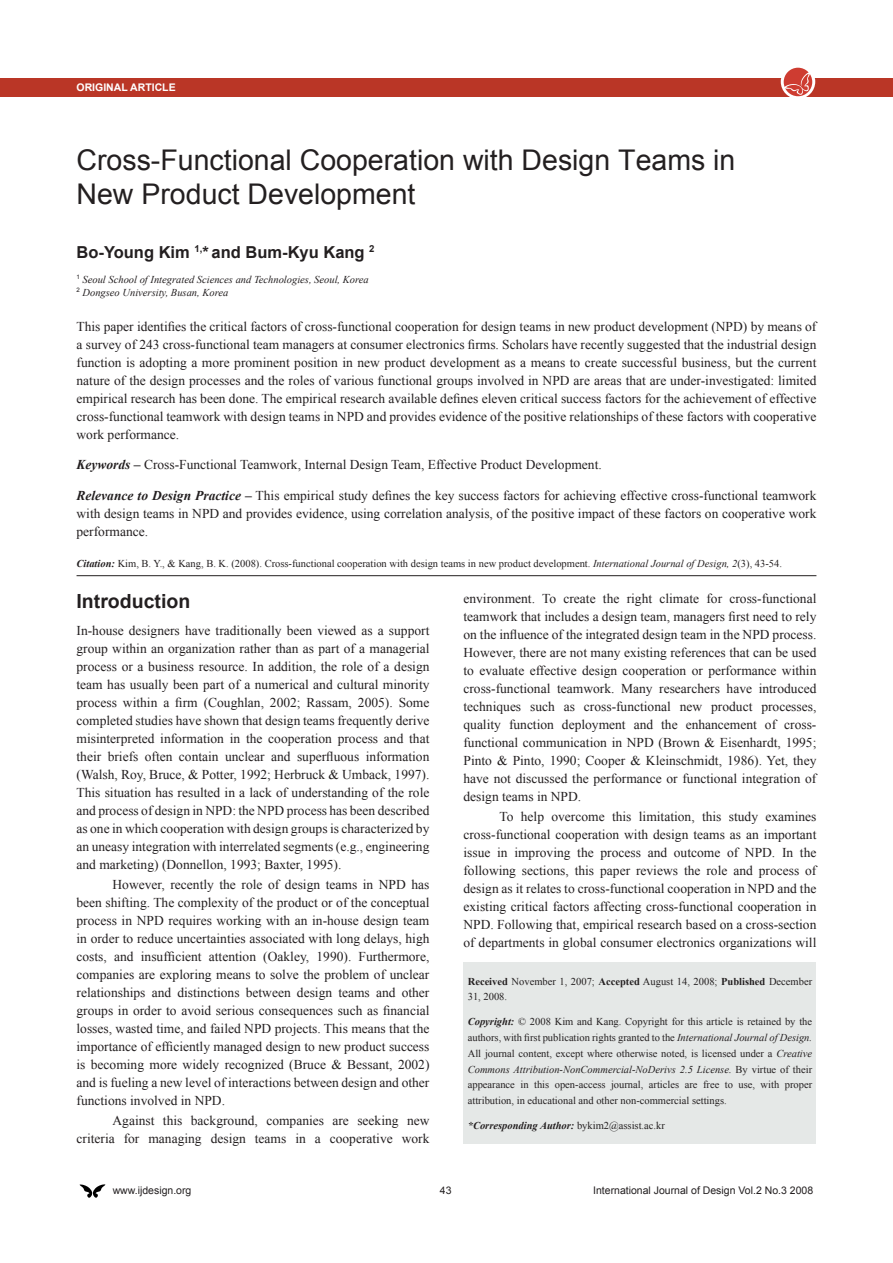
<style>
.page{position:relative;width:893px;height:1263px;background:#fff}
.page>*{position:absolute;margin:0;border:0;box-sizing:border-box;transform-origin:0 0}
.t1{font:28.5px/34.2px "Arial";color:#231f20}
.t2{font:700 19.5px "Arial";color:#231f20}
.t3{font:700 16.5px "Arial";color:#231f20}
.t4{font:13.5px/18px "Times New Roman";color:#231f20;text-align:justify}
.t5{font:10.5px/15.9px "Times New Roman";color:#231f20}
.t6{font:italic 10.5px/12.6px "Times New Roman";color:#231f20}
.t7{font:10.5px "Arial";color:#231f20}
.t8{font:italic 700 10.5px "Times New Roman";color:#231f20}
.t9{font:700 10.5px "Arial";color:#fff}
.s1{font-weight:700;font-style:italic}
.s2{font-style:italic}
.s3{font-weight:700}
.s4{font-weight:400;font-style:normal}
</style>
<div class="page">
<svg style="left:80px;top:1184px;width:25px;height:14px"></svg>
<div style="left:0;top:78px;width:893px;height:19px;background:#ba3626"></div>
<svg style="left:781px;top:64px;width:34px;height:35px"></svg>
<div style="left:784px;top:68px;width:28px;height:28px;background:#ce3c31;border-radius:50%"></div>
<svg style="left:784px;top:72px;width:26px;height:23px"></svg>
<div style="left:463px;top:962px;width:353px;height:182px;background:#e5e8e7"></div>
<hr style="left:77px;top:575px;width:739px;height:1px;background:#231f20">
<p class="t9" style="left:77px;top:81px;width:101px">original article</p>
<h1 class="t1" style="left:77px;top:143px;width:660px">Cross-Functional Cooperation with Design Teams in<br>New Product Development</h1>
<p class="t3" style="left:77px;top:241px;width:300px">Bo-Young Kim <sup>1,</sup>* and Bum-Kyu Kang <sup>2</sup></p>
<p class="t6" style="left:77px;top:273px;width:294px"><sup>1</sup> Seoul School of Integrated Sciences and Technologies, Seoul, Korea<br><sup>2</sup> Dongseo University, Busan, Korea</p>
<p class="t4" style="left:77px;top:317px;width:741px">This paper identifies the critical factors of cross-functional cooperation for design teams in new product development (NPD) by means of a survey of 243 cross-functional team managers at consumer electronics firms. Scholars have recently suggested that the industrial design function is adopting a more prominent position in new product development as a means to create successful business, but the current nature of the design processes and the roles of various functional groups involved in NPD are areas that are under-investigated: limited empirical research has been done. The empirical research available defines eleven critical success factors for the achievement of effective cross-functional teamwork with design teams in NPD and provides evidence of the positive relationships of these factors with cooperative work performance.</p>
<p class="t4" style="left:77px;top:456px;width:527px"><span class="s1">Keywords –</span> Cross-Functional Teamwork, Internal Design Team, Effective Product Development.</p>
<p class="t4" style="left:77px;top:486px;width:741px"><span class="s1">Relevance to Design Practice –</span> This empirical study defines the key success factors for achieving effective cross-functional teamwork with design teams in NPD and provides evidence, using correlation analysis, of the positive impact of these factors on cooperative work performance.</p>
<p class="t5" style="left:77px;top:555px;width:707px"><span class="s1">Citation:</span> Kim, B. Y., &amp; Kang, B. K. (2008). Cross-functional cooperation with design teams in new product development. <span class="s2">International Journal of Design, 2</span>(3), 43-54.</p>
<h2 class="t2" style="left:77px;top:588px;width:115px">Introduction</h2>
<p class="t4" style="left:77px;top:621px;width:354px">In-house designers have traditionally been viewed as a support group within an organization rather than as part of a managerial process or a business resource. In addition, the role of a design team has usually been part of a numerical and cultural minority process within a firm (Coughlan, 2002; Rassam, 2005). Some completed studies have shown that design teams frequently derive misinterpreted information in the cooperation process and that their briefs often contain unclear and superfluous information (Walsh, Roy, Bruce, &amp; Potter, 1992; Herbruck &amp; Umback, 1997).<br>This situation has resulted in a lack of understanding of the role and process of design in NPD: the NPD process has been described as one in which cooperation with design groups is characterized by an uneasy integration with interrelated segments (e.g., engineering and marketing) (Donnellon, 1993; Baxter, 1995).</p>
<p class="t4" style="left:77px;top:875px;width:354px;text-indent:36px">However, recently the role of design teams in NPD has been shifting. The complexity of the product or of the conceptual process in NPD requires working with an in-house design team in order to reduce uncertainties associated with long delays, high costs, and insufficient attention (Oakley, 1990). Furthermore, companies are exploring means to solve the problem of unclear relationships and distinctions between design teams and other groups in order to avoid serious consequences such as financial losses, wasted time, and failed NPD projects. This means that the importance of efficiently managed design to new product success is becoming more widely recognized (Bruce &amp; Bessant, 2002) and is fueling a new level of interactions between design and other functions involved in NPD.</p>
<p class="t4" style="left:77px;top:1111px;width:354px;text-align:right">Against this background, companies are seeking new criteria for managing design teams in a cooperative work</p>
<p class="t4" style="left:463px;top:589px;width:354px">environment. To create the right climate for cross-functional teamwork that includes a design team, managers first need to rely on the influence of the integrated design team in the NPD process.<br>However, there are not many existing references that can be used to evaluate effective design cooperation or performance within cross-functional teamwork. Many researchers have introduced techniques such as cross-functional new product processes, quality function deployment and the enhancement of cross&shy;functional communication in NPD (Brown &amp; Eisenhardt, 1995; Pinto &amp; Pinto, 1990; Cooper &amp; Kleinschmidt, 1986). Yet, they have not discussed the performance or functional integration of design teams in NPD.</p>
<p class="t4" style="left:463px;top:807px;width:354px;text-indent:36px">To help overcome this limitation, this study examines cross-functional cooperation with design teams as an important issue in improving the process and outcome of NPD. In the following sections, this paper reviews the role and process of design as it relates to cross-functional cooperation in NPD and the existing critical factors affecting cross-functional cooperation in NPD. Following that, empirical research based on a cross-section of departments in global consumer electronics organizations will</p>
<p class="t5" style="left:468px;top:973px;width:346px"><span class="s3">Received</span> November 1, 2007; <span class="s3">Accepted</span> August 14, 2008; <span class="s3">Published</span> December<br>31, 2008.</p>
<p class="t5" style="left:468px;top:1013px;width:346px;text-align:justify"><span class="s1">Copyright:</span> © 2008 Kim and Kang. Copyright for this article is retained by the authors, with first publication rights granted to the <span class="s2">International Journal of Design.<br></span>All journal content, except where otherwise noted, is licensed under a <span class="s2">Creative Commons Attribution-NonCommercial-NoDerivs 2.5 License.</span> By virtue of their appearance in this open-access journal, articles are free to use, with proper attribution, in educational and other non-commercial settings.</p>
<p class="t8" style="left:468px;top:1118px;width:199px">*Corresponding Author: <span class="s4">bykim2@assist.ac.kr</span></p>
<p class="t7" style="left:113px;top:1184px;width:80px">www.ijdesign.org</p>
<p class="t7" style="left:440px;top:1184px;width:13px">43</p>
<p class="t7" style="left:593px;top:1184px;width:222px">International Journal of Design Vol.2 No.3 2008</p>
</div>
